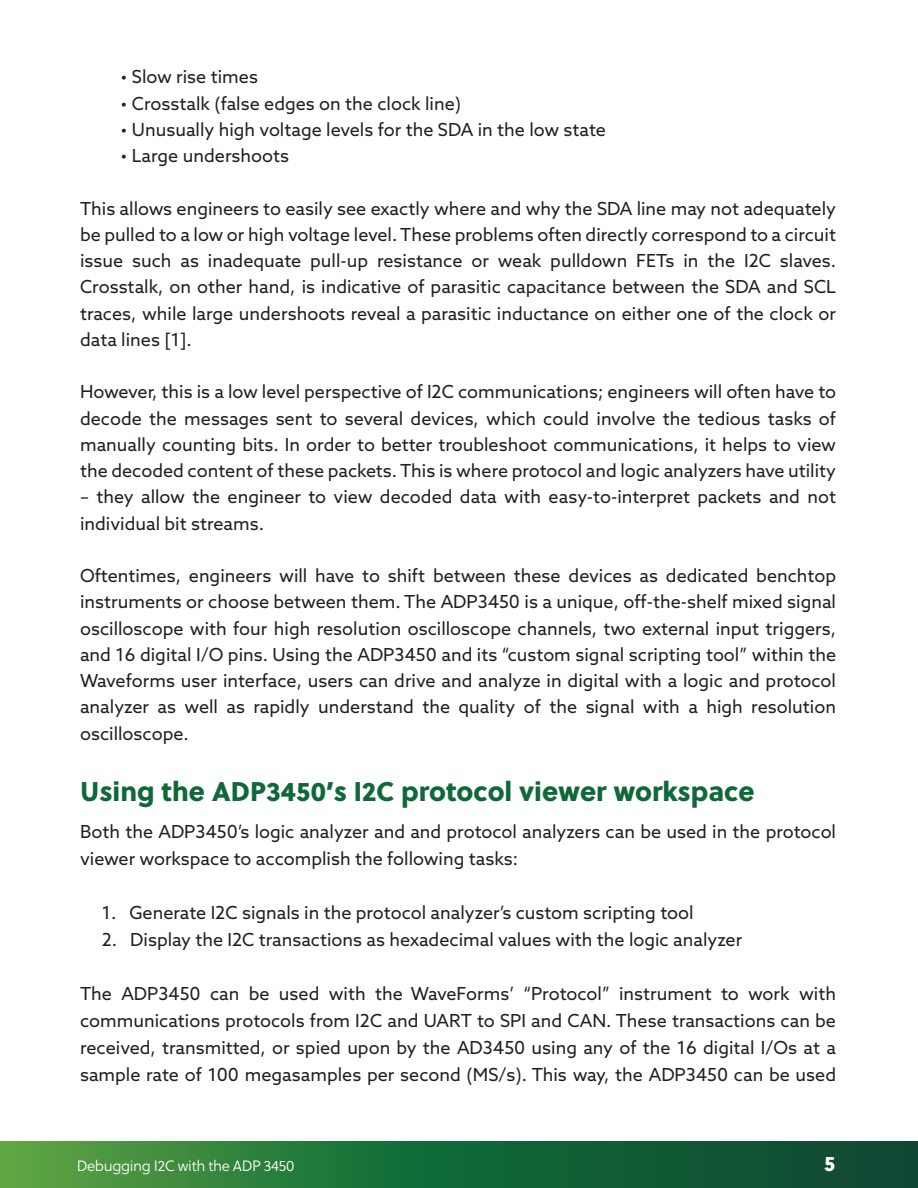
<style>
.page{position:relative;width:918px;height:1188px;background:#fff}
.page>*{position:absolute;margin:0;border:0;box-sizing:border-box;transform-origin:0 0}
.t1{font:27px "Soleil Xb";color:#0f6838}
.t2{font:21px "Soleil Xb";color:#fff}
.t3{font:18px/26.2px "Azo Sans";color:#231f20;text-align:justify}
.t4{font:15px "Soleil Lt";letter-spacing:-.025em;color:#fff}
</style>
<div class="page">
<svg style="left:0;top:1141px;width:918px;height:47px;background:#226e39"></svg>
<p class="t3" style="left:121px;top:64px;width:139px">• Slow rise times</p>
<p class="t3" style="left:121px;top:90px;width:342px">• Crosstalk (false edges on the clock line)</p>
<p class="t3" style="left:121px;top:116px;width:487px">• Unusually high voltage levels for the SDA in the low state</p>
<p class="t3" style="left:121px;top:142px;width:170px">• Large undershoots</p>
<p class="t3" style="left:80px;top:195px;width:758px">This allows engineers to easily see exactly where and why the SDA line may not adequately be pulled to a low or high voltage level. These problems often directly correspond to a circuit issue such as inadequate pull-up resistance or weak pulldown FETs in the I2C slaves.<br>Crosstalk, on other hand, is indicative of parasitic capacitance between the SDA and SCL traces, while large undershoots reveal a parasitic inductance on either one of the clock or data lines [1].</p>
<p class="t3" style="left:80px;top:379px;width:758px">However, this is a low level perspective of I2C communications; engineers will often have to decode the messages sent to several devices, which could involve the tedious tasks of manually counting bits. In order to better troubleshoot communications, it helps to view the decoded content of these packets. This is where protocol and logic analyzers have utility</p>
<p class="t3" style="left:80px;top:484px;width:757px">– they allow the engineer to view decoded data with easy-to-interpret packets and not individual bit streams.</p>
<p class="t3" style="left:80px;top:562px;width:758px">Oftentimes, engineers will have to shift between these devices as dedicated benchtop instruments or choose between them. The ADP3450 is a unique, off-the-shelf mixed signal oscilloscope with four high resolution oscilloscope channels, two external input triggers, and 16 digital I/O pins. Using the ADP3450 and its “custom signal scripting tool” within the Waveforms user interface, users can drive and analyze in digital with a logic and protocol analyzer as well as rapidly understand the quality of the signal with a high resolution oscilloscope.</p>
<h1 class="t1" style="left:80px;top:770px;width:676px">Using the ADP3450’s I2C protocol viewer workspace</h1>
<p class="t3" style="left:80px;top:818px;width:758px;line-height:27px">Both the ADP3450’s logic analyzer and and protocol analyzers can be used in the protocol viewer workspace to accomplish the following tasks:</p>
<p class="t3" style="left:102px;top:899px;width:593px">1. Generate I2C signals in the protocol analyzer’s custom scripting tool</p>
<p class="t3" style="left:102px;top:926px;width:642px">2. Display the I2C transactions as hexadecimal values with the logic analyzer</p>
<p class="t3" style="left:80px;top:980px;width:758px;line-height:27px">The ADP3450 can be used with the WaveForms’ “Protocol” instrument to work with communications protocols from I2C and UART to SPI and CAN. These transactions can be received, transmitted, or spied upon by the AD3450 using any of the 16 digital I/Os at a sample rate of 100 megasamples per second (MS/s). This way, the ADP3450 can be used</p>
<p class="t4" style="left:77px;top:1155px;width:219px">Debugging I2C with the ADP 3450</p>
<p class="t2" style="left:824px;top:1147px;width:12px">5</p>
</div>
